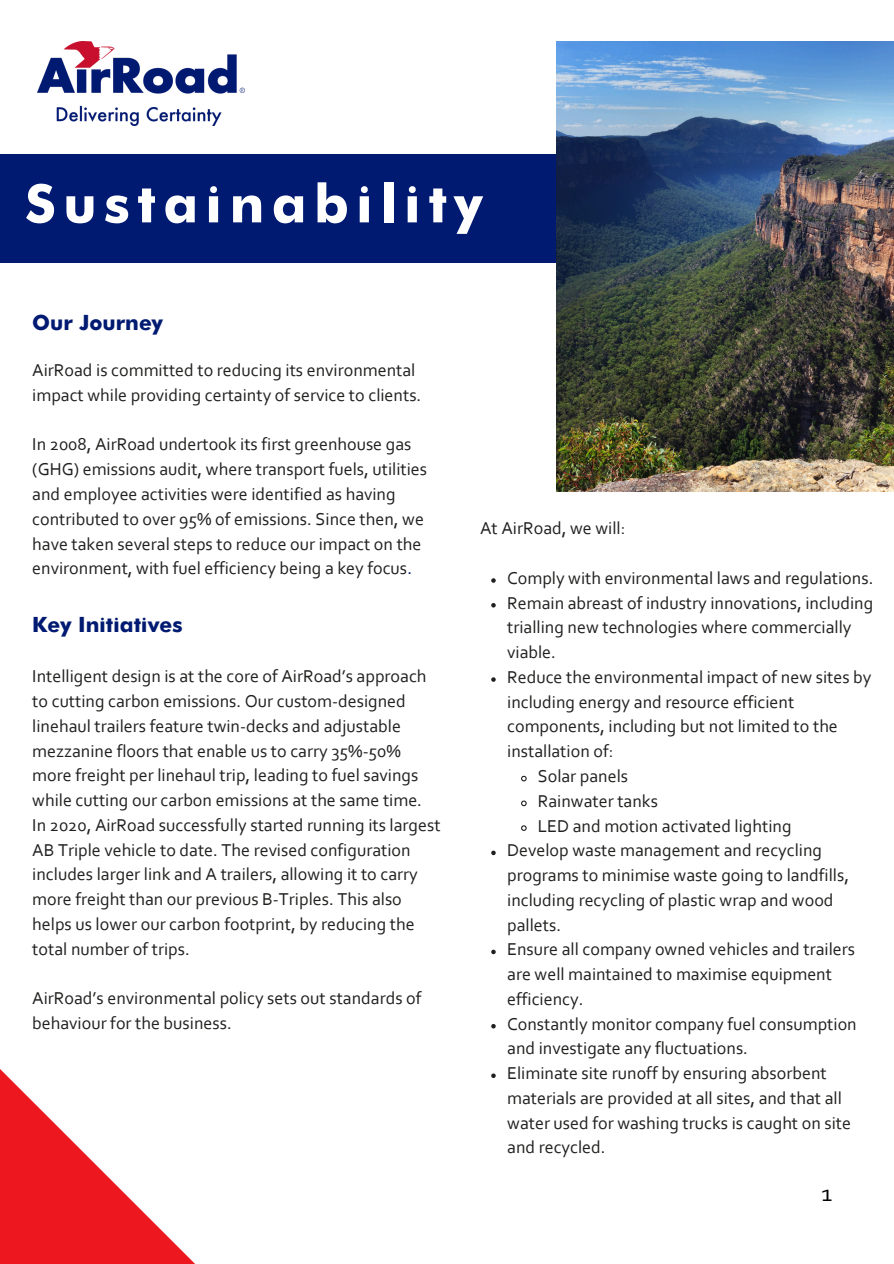
<style>
.page{position:relative;width:894px;height:1264px;background:#fff}
.page>*{position:absolute;margin:0;border:0;box-sizing:border-box;transform-origin:0 0}
.t1{font:700 52.95px "Futura";letter-spacing:.14em;color:#fff}
.t2{font:24px "Corbel";color:#000}
.t3{font:700 21px "Futura";color:#001a72}
.t4{font:18px/24.8px "Corbel";color:#20201f}
.s1{color:#001a72}
</style>
<div class="page">
<div style="left:0;top:154px;width:893px;height:109px;background:#001a72"></div>
<img style="left:556px;top:42px;width:337px;height:450px">
<img style="left:37px;top:42px;width:207px;height:84px">
<svg style="left:491px;top:578px;width:4px;height:4px"></svg>
<svg style="left:491px;top:603px;width:4px;height:4px"></svg>
<svg style="left:491px;top:677px;width:4px;height:4px"></svg>
<svg style="left:521px;top:775px;width:6px;height:7px"></svg>
<svg style="left:521px;top:800px;width:6px;height:7px"></svg>
<svg style="left:521px;top:825px;width:6px;height:6px"></svg>
<svg style="left:491px;top:850px;width:4px;height:5px"></svg>
<svg style="left:491px;top:949px;width:4px;height:5px"></svg>
<svg style="left:491px;top:1024px;width:4px;height:4px"></svg>
<svg style="left:491px;top:1073px;width:4px;height:4px"></svg>
<svg style="left:0;top:1069px;width:194px;height:194px"></svg>
<h1 class="t1" style="left:25px;top:182px;width:459px">Sustainability</h1>
<h3 class="t3" style="left:32px;top:314px;width:132px">Our Journey</h3>
<h3 class="t4" style="left:32px;top:359px;width:390px">AirRoad is committed to reducing its environmental impact while providing certainty of service to clients.</h3>
<h3 class="t4" style="left:32px;top:433px;width:396px">In 2008, AirRoad undertook its first greenhouse gas (GHG) emissions audit, where transport fuels, utilities and employee activities were identified as having contributed to over 95% of emissions. Since then, we have taken several steps to reduce our impact on the environment, with fuel efficiency being a key focus<span class="s1">.</span></h3>
<p class="t3" style="left:32px;top:615px;width:152px">Key Initiatives</p>
<h2 class="t4" style="left:32px;top:665px;width:409px">Intelligent design is at the core of AirRoad’s approach to cutting carbon emissions. Our custom-designed linehaul trailers feature twin-decks and adjustable mezzanine floors that enable us to carry 35%-50% more freight per linehaul trip, leading to fuel savings while cutting our carbon emissions at the same time.<br>In 2020, AirRoad successfully started running its largest AB Triple vehicle to date. The revised configuration includes larger link and A trailers, allowing it to carry more freight than our previous B-Triples. This also helps us lower our carbon footprint, by reducing the total number of trips.</h2>
<h3 class="t4" style="left:32px;top:987px;width:390px">AirRoad’s environmental policy sets out standards of behaviour for the business.</h3>
<p class="t4" style="left:480px;top:517px;width:147px">At AirRoad, we will:</p>
<p class="t4" style="left:507px;top:567px;width:367px">Comply with environmental laws and regulations.</p>
<p class="t4" style="left:507px;top:592px;width:367px">Remain abreast of industry innovations, including trialling new technologies where commercially viable.</p>
<p class="t4" style="left:507px;top:666px;width:366px">Reduce the environmental impact of new sites by including energy and resource efficient components, including but not limited to the installation of:</p>
<p class="t4" style="left:537px;top:765px;width:92px">Solar panels</p>
<p class="t4" style="left:537px;top:790px;width:122px">Rainwater tanks</p>
<p class="t4" style="left:537px;top:814px;width:255px">LED and motion activated lighting</p>
<p class="t4" style="left:507px;top:839px;width:343px">Develop waste management and recycling programs to minimise waste going to landfills, including recycling of plastic wrap and wood pallets.</p>
<p class="t4" style="left:507px;top:938px;width:349px">Ensure all company owned vehicles and trailers are well maintained to maximise equipment efficiency.</p>
<p class="t4" style="left:507px;top:1012px;width:351px">Constantly monitor company fuel consumption and investigate any fluctuations.</p>
<p class="t4" style="left:507px;top:1062px;width:345px">Eliminate site runoff by ensuring absorbent materials are provided at all sites, and that all water used for washing trucks is caught on site and recycled.</p>
<h3 class="t2" style="left:821px;top:1183px;width:12px">1</h3>
</div>
